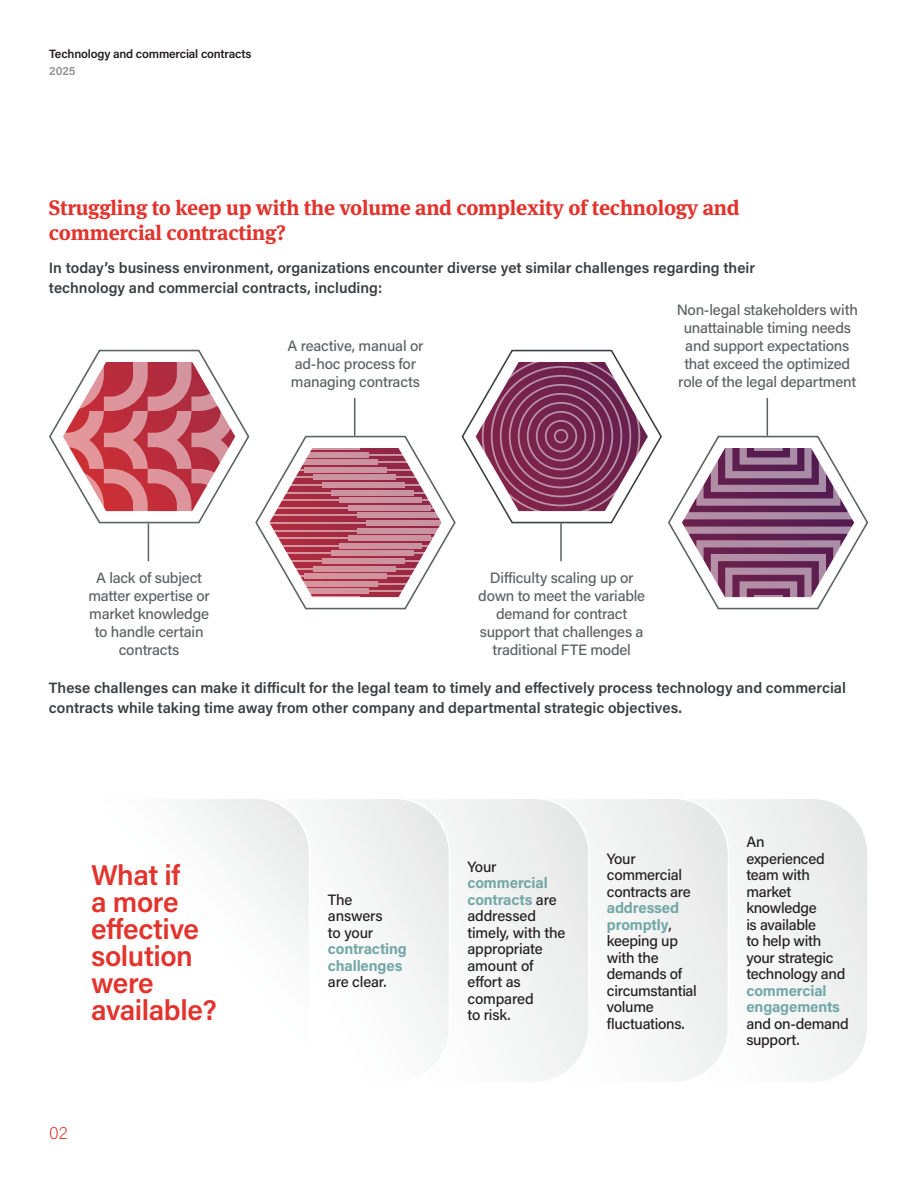
<style>
.page{position:relative;width:918px;height:1188px;background:#fff}
.page>*{position:absolute;margin:0;border:0;box-sizing:border-box;transform-origin:0 0}
.t1{font:600 28.5px/27px "Acumin Pro";letter-spacing:-.015em;color:#e3332d}
.t2{font:700 21px/24.8px "Meta Serif Pro";letter-spacing:-.01em;color:#e3332d}
.t3{font:200 18px "Acumin Pro";color:#e3332d}
.t4{font:500 15px/18px "Acumin Pro";letter-spacing:-.015em;color:#5d6162;text-align:center}
.t5{font:500 15px/16.5px "Acumin Pro";letter-spacing:-.02em;color:#231f20}
.t6{font:600 15px/20.2px "Acumin Pro";color:#3c3f41}
.t7{font:700 15px/16.5px "Acumin Pro";letter-spacing:-.01em;color:#73a8a6}
.t8{font:600 12px "Acumin Pro";letter-spacing:-.015em;color:#231f20}
.t9{font:600 12px "Acumin Pro";color:#8e9091}
.s1{font-weight:700;color:#73a8a6}
</style>
<div class="page">
<svg style="left:728px;top:801px;width:138px;height:280px"></svg>
<svg style="left:590px;top:799px;width:138px;height:282px"></svg>
<svg style="left:450px;top:799px;width:140px;height:282px"></svg>
<svg style="left:49px;top:349px;width:820px;height:261px"></svg>
<hr style="left:767px;top:398px;width:1px;height:38px;background:#5d6162">
<svg style="left:320px;top:799px;width:130px;height:247px"></svg>
<svg style="left:190px;top:799px;width:119px;height:143px"></svg>
<p class="t8" style="left:49px;top:46px;width:204px">Technology and commercial contracts</p>
<p class="t9" style="left:49px;top:62px;width:28px">2025</p>
<h2 class="t2" style="left:49px;top:194px;width:692px">Struggling to keep up with the volume and complexity of technology and commercial contracting?</h2>
<p class="t6" style="left:49px;top:257px;width:708px">In today’s business environment, organizations encounter diverse yet similar challenges regarding their technology and commercial contracts, including:</p>
<p class="t4" style="left:287px;top:336px;width:138px;text-align:left">A reactive, manual or ad-hoc process for managing contracts</p>
<p class="t4" style="left:677px;top:300px;width:183px">Non-legal stakeholders with unattainable timing needs and support expectations that exceed the optimized role of the legal department</p>
<p class="t4" style="left:88px;top:568px;width:123px">A lack of subject matter expertise or market knowledge to handle certain contracts</p>
<p class="t4" style="left:478px;top:568px;width:168px">Difficulty scaling up or down to meet the variable demand for contract support that challenges a traditional FTE model</p>
<p class="t6" style="left:49px;top:677px;width:799px">These challenges can make it difficult for the legal team to timely and effectively process technology and commercial contracts while taking time away from other company and departmental strategic objectives.</p>
<h1 class="t1" style="left:91px;top:861px;width:127px">What if<br>a more effective solution were available?</h1>
<p class="t3" style="left:49px;top:1120px;width:20px">02</p>
<p class="t5" style="left:328px;top:891px;width:56px">The answers to your</p>
<p class="t7" style="left:328px;top:940px;width:80px">contracting challenges</p>
<p class="t5" style="left:328px;top:973px;width:60px">are clear.</p>
<p class="t5" style="left:467px;top:858px;width:31px">Your</p>
<p class="t5" style="left:467px;top:874px;width:100px"><span class="s1">commercial contracts</span> are addressed timely, with the appropriate amount of effort as compared<br>to risk.</p>
<p class="t5" style="left:607px;top:850px;width:85px">Your commercial contracts are</p>
<p class="t5" style="left:607px;top:899px;width:92px"><span class="s1">addressed promptly</span>, keeping up with the demands of circumstantial volume fluctuations.</p>
<p class="t5" style="left:746px;top:833px;width:101px">An experienced team with market knowledge<br>is available<br>to help with your strategic technology and</p>
<p class="t7" style="left:746px;top:981px;width:95px">commercial engagements</p>
<p class="t5" style="left:746px;top:1015px;width:104px">and on-demand support.</p>
</div>
